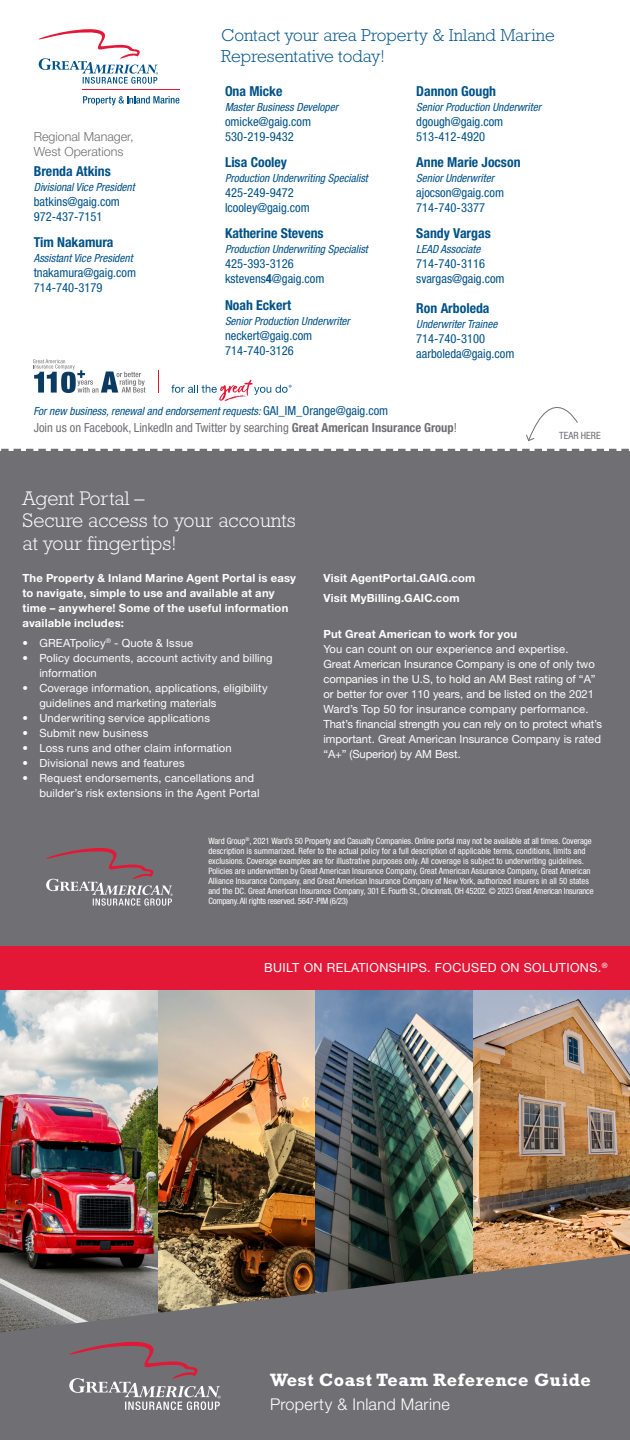
<style>
.page{position:relative;width:630px;height:1440px;background:#fff}
.page>*{position:absolute;margin:0;border:0;box-sizing:border-box;transform-origin:0 0}
.t1{font:300 20px/22.5px "Rockwell Std";color:#fff}
.t2{font:700 18.12px "Rockwell Std";letter-spacing:.03em;color:#fff}
.t3{font:300 17.5px/21px "Rockwell Std";color:#005288}
.t4{font:300 16.25px "Helvetica Neue LT Std";letter-spacing:.02em;color:#fff}
.t5{font:700 condensed 13.75px "Helvetica Neue LT Std";color:#005288}
.t6{font:condensed 12.5px/15px "Helvetica Neue LT Std";color:#005288}
.t7{font:condensed 12.5px "Helvetica Neue LT Std";color:#707074}
.t8{font:12.5px "Helvetica Neue LT Std";letter-spacing:.03em;color:#fff}
.t9{font:300 12.5px/15px "Helvetica Neue LT Std";color:#707074}
.t10{font:11.25px/15px "Helvetica Neue LT Std";letter-spacing:.005em;color:#fff}
.t11{font:italic condensed 11.25px "Helvetica Neue LT Std";color:#005288}
.t12{font:700 11.25px/15px "Helvetica Neue LT Std";letter-spacing:.02em;color:#fff}
.t13{font:condensed 10px "Helvetica Neue LT Std";color:#707074}
.t14{font:condensed 8.75px/10px "Helvetica Neue LT Std";color:#fff}
.s1{font-weight:700}
.s2{font-style:normal;font-size:12.5px}
</style>
<div class="page">
<img style="left:472px;top:989px;width:158px;height:265px">
<img style="left:315px;top:989px;width:157px;height:265px">
<img style="left:158px;top:989px;width:157px;height:265px">
<img style="left:0;top:989px;width:158px;height:265px">
<svg style="left:1px;top:449px;width:628px;height:2px"></svg>
<svg style="left:39px;top:29px;width:119px;height:55px"></svg>
<svg style="left:83px;top:96px;width:96px;height:9px"></svg>
<hr style="left:82px;top:90px;width:98px;height:1px;background:#e31837">
<div style="left:0;top:945px;width:630px;height:44px;background:#e31837"></div>
<svg style="left:0;top:1254px;width:630px;height:186px;background:#6f6d6c"></svg>
<svg style="left:69px;top:1340px;width:152px;height:70px;background:#83787d"></svg>
<div style="left:0;top:451px;width:630px;height:495px;background:#707074"></div>
<svg style="left:46px;top:848px;width:127px;height:58px"></svg>
<svg style="left:526px;top:407px;width:52px;height:34px"></svg>
<svg style="left:158px;top:371px;width:1px;height:22px"></svg>
<svg style="left:33px;top:359px;width:113px;height:34px"></svg>
<svg style="left:171px;top:380px;width:121px;height:21px"></svg>
<p class="t9" style="left:34px;top:128px;width:101px">Regional Manager,<br>West Operations</p>
<p class="t5" style="left:34px;top:163px;width:79px">Brenda Atkins</p>
<p class="t11" style="left:34px;top:181px;width:102px">Divisional Vice President</p>
<p class="t6" style="left:34px;top:194px;width:88px">batkins@gaig.com<br>972-437-7151</p>
<p class="t5" style="left:34px;top:234px;width:81px">Tim Nakamura</p>
<p class="t11" style="left:34px;top:252px;width:100px">Assistant Vice President</p>
<p class="t6" style="left:34px;top:265px;width:104px">tnakamura@gaig.com<br>714-740-3179</p>
<h3 class="t3" style="left:221px;top:25px;width:335px">Contact your area Property &amp; Inland Marine<br>Representative today!</h3>
<p class="t5" style="left:225px;top:83px;width:59px">Ona Micke</p>
<p class="t11" style="left:225px;top:100px;width:115px">Master Business Developer</p>
<p class="t6" style="left:225px;top:114px;width:88px">omicke@gaig.com<br>530-219-9432</p>
<p class="t5" style="left:225px;top:154px;width:64px">Lisa Cooley</p>
<p class="t11" style="left:225px;top:172px;width:144px">Production Underwriting Specialist</p>
<p class="t6" style="left:225px;top:185px;width:86px">425-249-9472 lcooley@gaig.com</p>
<p class="t5" style="left:225px;top:225px;width:100px">Katherine Stevens</p>
<p class="t11" style="left:225px;top:243px;width:144px">Production Underwriting Specialist</p>
<p class="t6" style="left:225px;top:256px;width:101px">425-393-3126 kstevens<span class="s1">4</span>@gaig.com</p>
<p class="t5" style="left:225px;top:296px;width:68px">Noah Eckert</p>
<p class="t11" style="left:225px;top:314px;width:126px">Senior Production Underwriter</p>
<p class="t6" style="left:225px;top:328px;width:89px">neckert@gaig.com<br>714-740-3126</p>
<p class="t5" style="left:416px;top:83px;width:81px">Dannon Gough</p>
<p class="t11" style="left:416px;top:100px;width:126px">Senior Production Underwriter</p>
<p class="t6" style="left:416px;top:114px;width:89px">dgough@gaig.com<br>513-412-4920</p>
<p class="t5" style="left:416px;top:154px;width:106px">Anne Marie Jocson</p>
<p class="t11" style="left:416px;top:172px;width:79px">Senior Underwriter</p>
<p class="t6" style="left:416px;top:185px;width:89px">ajocson@gaig.com<br>714-740-3377</p>
<p class="t5" style="left:416px;top:225px;width:76px">Sandy Vargas</p>
<p class="t11" style="left:416px;top:243px;width:66px">LEAD Associate</p>
<p class="t6" style="left:416px;top:256px;width:90px">714-740-3116 svargas@gaig.com</p>
<p class="t5" style="left:416px;top:300px;width:75px">Ron Arboleda</p>
<p class="t11" style="left:416px;top:318px;width:83px">Underwriter Trainee</p>
<p class="t6" style="left:416px;top:331px;width:100px">714-740-3100 aarboleda@gaig.com</p>
<p class="t11" style="left:33px;top:405px;width:356px">For new business, renewal and endorsement requests: <span class="s2">GAI_IM_Orange@gaig.com</span></p>
<p class="t7" style="left:34px;top:421px;width:425px">Join us on Facebook, LinkedIn and Twitter by searching <span class="s1">Great American Insurance Group</span>!</p>
<p class="t13" style="left:559px;top:430px;width:43px">TEAR HERE</p>
<h1 class="t1" style="left:22px;top:487px;width:275px">Agent Portal –<br>Secure access to your accounts at your fingertips!</h1>
<p class="t12" style="left:22px;top:570px;width:275px">The Property &amp; Inland Marine Agent Portal is easy to navigate, simple to use and available at any time – anywhere! Some of the useful information available includes:</p>
<p class="t10" style="left:22px;top:636px;width:172px">• GREATpolicy<sup>®</sup> - Quote &amp; Issue</p>
<p class="t10" style="left:39px;top:651px;width:235px;text-indent:-17px">• Policy documents, account activity and billing information</p>
<p class="t10" style="left:39px;top:681px;width:230px;text-indent:-17px">• Coverage information, applications, eligibility guidelines and marketing materials</p>
<p class="t10" style="left:23px;top:711px;width:189px">• Underwriting service applications</p>
<p class="t10" style="left:23px;top:726px;width:127px">• Submit new business</p>
<p class="t10" style="left:23px;top:741px;width:211px">• Loss runs and other claim information</p>
<p class="t10" style="left:23px;top:756px;width:164px">• Divisional news and features</p>
<p class="t10" style="left:39px;top:771px;width:222px;text-indent:-17px">• Request endorsements, cancellations and builder’s risk extensions in the Agent Portal</p>
<p class="t12" style="left:323px;top:567px;width:154px;line-height:20.6px">Visit AgentPortal.GAIG.com<br>Visit MyBilling.GAIC.com</p>
<p class="t12" style="left:323px;top:626px;width:195px">Put Great American to work for you</p>
<p class="t10" style="left:323px;top:641px;width:280px">You can count on our experience and expertise.<br>Great American Insurance Company is one of only two companies in the U.S, to hold an AM Best rating of “A” or better for over 110 years, and be listed on the 2021<br>Ward’s Top 50 for insurance company performance.<br>That’s financial strength you can rely on to protect what’s important. Great American Insurance Company is rated “A+” (Superior) by AM Best.</p>
<p class="t14" style="left:208px;top:836px;width:387px">Ward Group<sup>®</sup>, 2021 Ward’s 50 Property and Casualty Companies. Online portal may not be available at all times. Coverage description is summarized. Refer to the actual policy for a full description of applicable terms, conditions, limits and exclusions. Coverage examples are for illustrative purposes only. All coverage is subject to underwriting guidelines.<br>Policies are underwritten by Great American Insurance Company, Great American Assurance Company, Great American Alliance Insurance Company, and Great American Insurance Company of New York, authorized insurers in all 50 states and the DC. Great American Insurance Company, 301 E. Fourth St., Cincinnati, OH 45202. © 2023 Great American Insurance Company. All rights reserved. 5647-PIM (6/23)</p>
<p class="t8" style="left:264px;top:960px;width:345px">BUILT ON RELATIONSHIPS. FOCUSED ON SOLUTIONS.<sup>®</sup></p>
<h2 class="t2" style="left:270px;top:1369px;width:322px">West Coast Team Reference Guide</h2>
<h3 class="t4" style="left:270px;top:1394px;width:181px">Property &amp; Inland Marine</h3>
</div>
